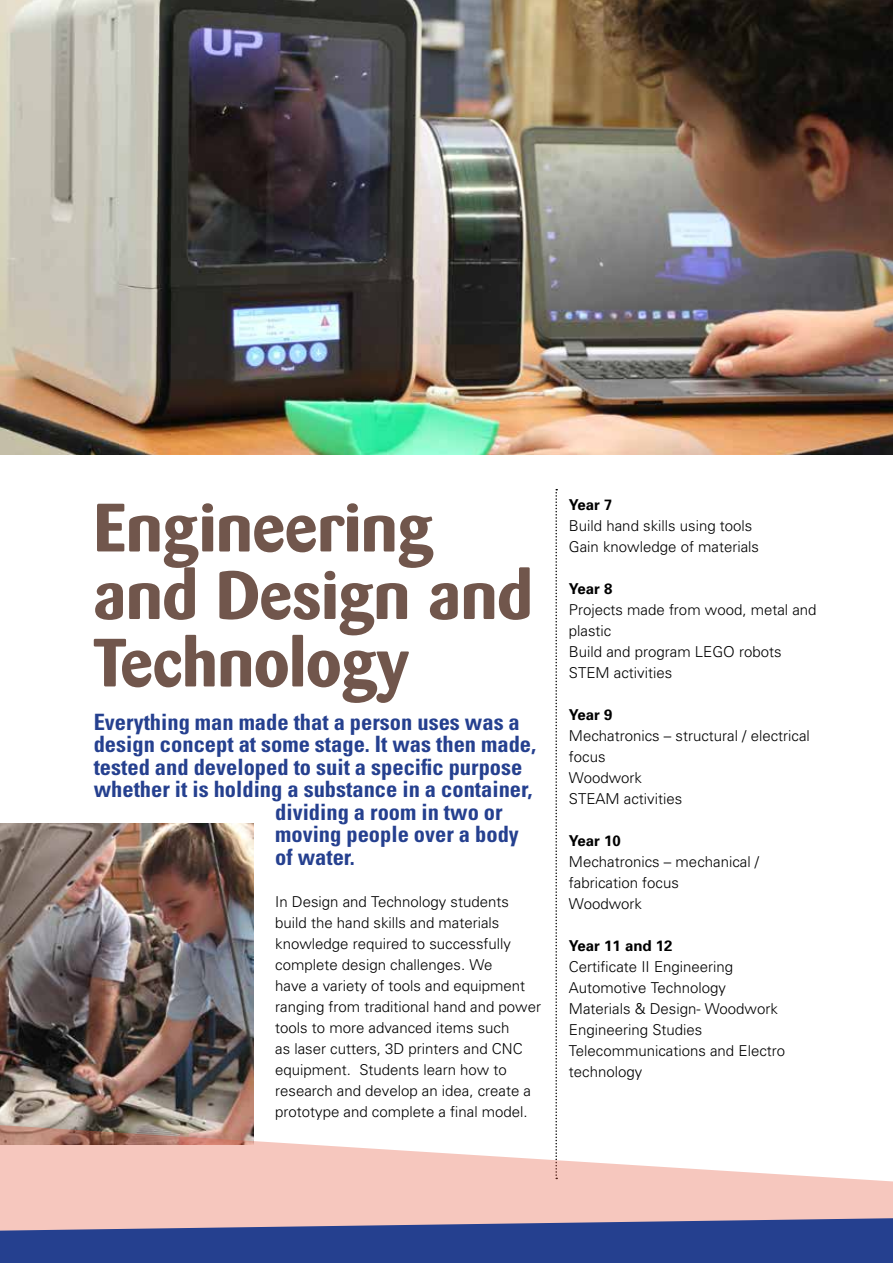
<style>
.page{position:relative;width:893px;height:1263px;background:#fff}
.page>*{position:absolute;margin:0;border:0;box-sizing:border-box;transform-origin:0 0}
.t1{font:700 67.5px/67.5px "Barmeno";color:#71564c}
.t2{font:700 condensed 22.5px "Univers";color:#25408f}
.t3{font:300 15px/21px "Univers";color:#000}
.t4{font:700 15px "Univers";color:#000}
</style>
<div class="page">
<img style="left:0;top:0;width:893px;height:455px">
<img style="left:0;top:824px;width:254px;height:298px">
<svg style="left:555px;top:489px;width:2px;height:633px"></svg>
<svg style="left:0;top:1122px;width:893px;height:96px;fill:#f6c7be"></svg>
<svg style="left:0;top:1218px;width:893px;height:45px;background:#425395"></svg>
<h1 class="t1" style="left:94px;top:494px;width:440px">Engineering and Design and<br>Technology</h1>
<h2 class="t2" style="left:94px;top:708px;width:428px">Everything man made that a person uses was a</h2>
<h2 class="t2" style="left:94px;top:731px;width:444px">design concept at some stage. It was then made,</h2>
<h2 class="t2" style="left:94px;top:753px;width:430px">tested and developed to suit a specific purpose</h2>
<h2 class="t2" style="left:94px;top:776px;width:440px">whether it is holding a substance in a container,</h2>
<h2 class="t2" style="left:275px;top:798px;width:229px">dividing a room in two or</h2>
<h2 class="t2" style="left:275px;top:821px;width:245px">moving people over a body</h2>
<h2 class="t2" style="left:275px;top:843px;width:81px">of water.</h2>
<p class="t3" style="left:275px;top:891px;width:267px">In Design and Technology students build the hand skills and materials knowledge required to successfully complete design challenges. We<br>have a variety of tools and equipment ranging from traditional hand and power tools to more advanced items such<br>as laser cutters, 3D printers and CNC equipment. Students learn how to research and develop an idea, create a prototype and complete a final model.</p>
<p class="t4" style="left:569px;top:495px;width:45px">Year 7</p>
<p class="t3" style="left:569px;top:515px;width:192px">Build hand skills using tools<br>Gain knowledge of materials</p>
<p class="t4" style="left:569px;top:579px;width:45px">Year 8</p>
<p class="t3" style="left:569px;top:599px;width:249px">Projects made from wood, metal and plastic<br>Build and program LEGO robots<br>STEM activities</p>
<p class="t4" style="left:569px;top:705px;width:45px">Year 9</p>
<p class="t3" style="left:569px;top:725px;width:242px">Mechatronics – structural / electrical focus<br>Woodwork<br>STEAM activities</p>
<p class="t4" style="left:569px;top:831px;width:53px">Year 10</p>
<p class="t3" style="left:569px;top:851px;width:192px">Mechatronics – mechanical / fabrication focus<br>Woodwork</p>
<p class="t4" style="left:569px;top:936px;width:105px">Year 11 and 12</p>
<p class="t3" style="left:569px;top:956px;width:218px">Certificate II Engineering<br>Automotive Technology<br>Materials &amp; Design- Woodwork<br>Engineering Studies<br>Telecommunications and Electro technology</p>
</div>
